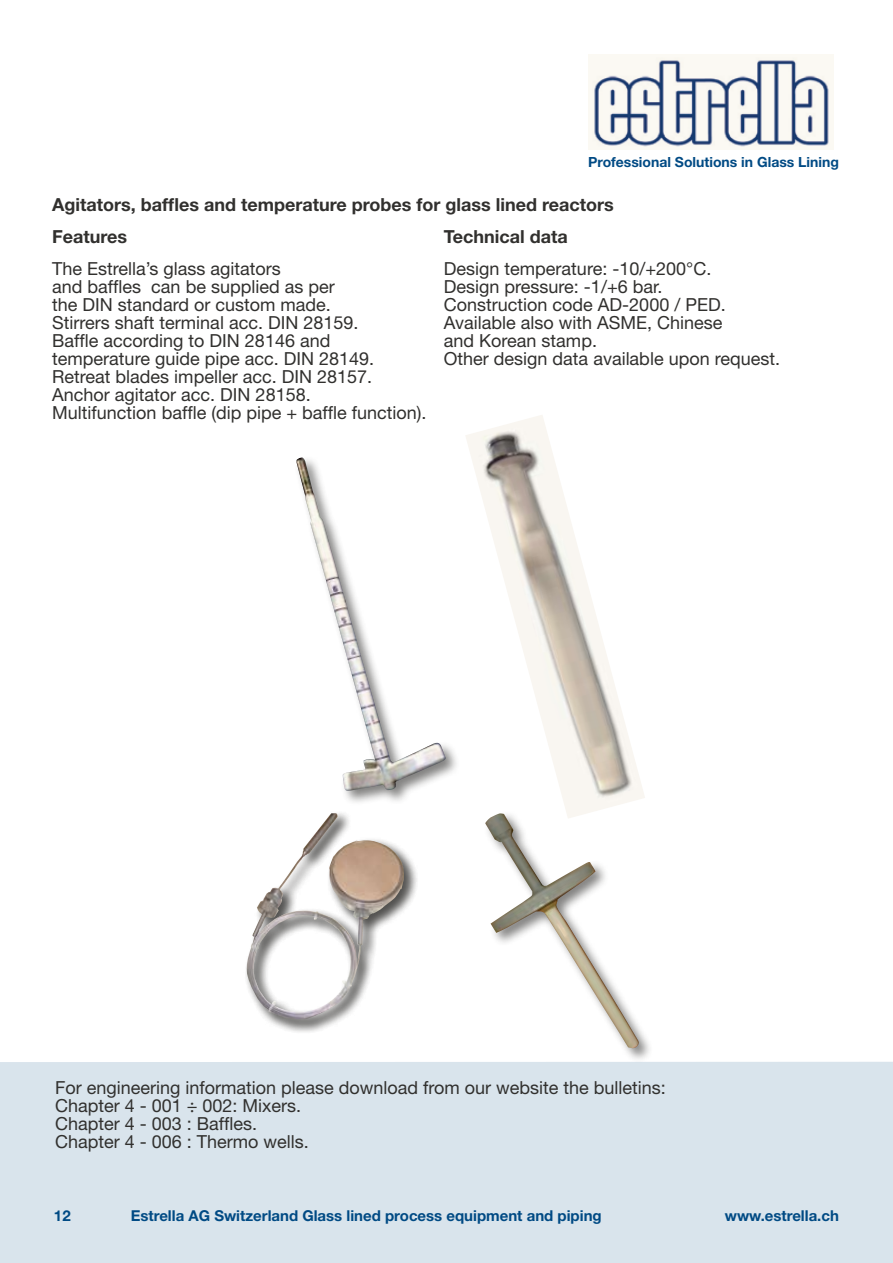
<style>
.page{position:relative;width:893px;height:1263px;background:#fff}
.page>*{position:absolute;margin:0;border:0;box-sizing:border-box;transform-origin:0 0}
.t1{font:18px/18px "Helvetica Neue";color:#31302e}
.t2{font:700 18px/32.1px "Helvetica Neue";color:#31302e}
.t3{font:700 15px "Helvetica Neue";color:#004a84}
.t4{font:700 13.95px "Helvetica Neue";color:#004a84}
</style>
<div class="page">
<img style="left:589px;top:54px;width:245px;height:95px">
<div style="left:0;top:1062px;width:892px;height:201px;background:#d9e4ec"></div>
<svg style="left:892px;top:1062px;width:1px;height:201px"></svg>
<img style="left:296px;top:457px;width:150px;height:334px">
<img style="left:466px;top:415px;width:179px;height:395px">
<div style="left:243px;top:810px;width:441px;height:270px;background:#31302e;opacity:.6"></div>
<div style="left:243px;top:810px;width:199px;height:233px;background:#31302e;opacity:.6"></div>
<img style="left:246px;top:813px;width:117px;height:206px">
<img style="left:485px;top:813px;width:155px;height:237px">
<p class="t4" style="left:588px;top:153px;width:252px">Professional Solutions in Glass Lining</p>
<p class="t2" style="left:52px;top:188px;width:563px">Agitators, baffles and temperature probes for glass lined reactors<br>Features</p>
<p class="t2" style="left:444px;top:220px;width:125px">Technical data</p>
<p class="t1" style="left:52px;top:259px;width:376px">The Estrella’s glass agitators<br>and baffles can be supplied as per<br>the DIN standard or custom made.<br>Stirrers shaft terminal acc. DIN 28159.<br>Baffle according to DIN 28146 and temperature guide pipe acc. DIN 28149.<br>Retreat blades impeller acc. DIN 28157.<br>Anchor agitator acc. DIN 28158.<br>Multifunction baffle (dip pipe + baffle function).</p>
<p class="t1" style="left:444px;top:259px;width:338px">Design temperature: -10/+200°C.<br>Design pressure: -1/+6 bar.<br>Construction code AD-2000 / PED.<br>Available also with ASME, Chinese<br>and Korean stamp.<br>Other design data available upon request.</p>
<p class="t1" style="left:55px;top:1079px;width:612px">For engineering information please download from our website the bulletins:<br>Chapter 4 - 001 ÷ 002: Mixers.<br>Chapter 4 - 003 : Baffles.<br>Chapter 4 - 006 : Thermo wells.</p>
<p class="t3" style="left:54px;top:1206px;width:18px">12</p>
<p class="t3" style="left:131px;top:1206px;width:472px">Estrella AG Switzerland Glass lined process equipment and piping</p>
<p class="t3" style="left:725px;top:1206px;width:116px">www.estrella.ch</p>
</div>
